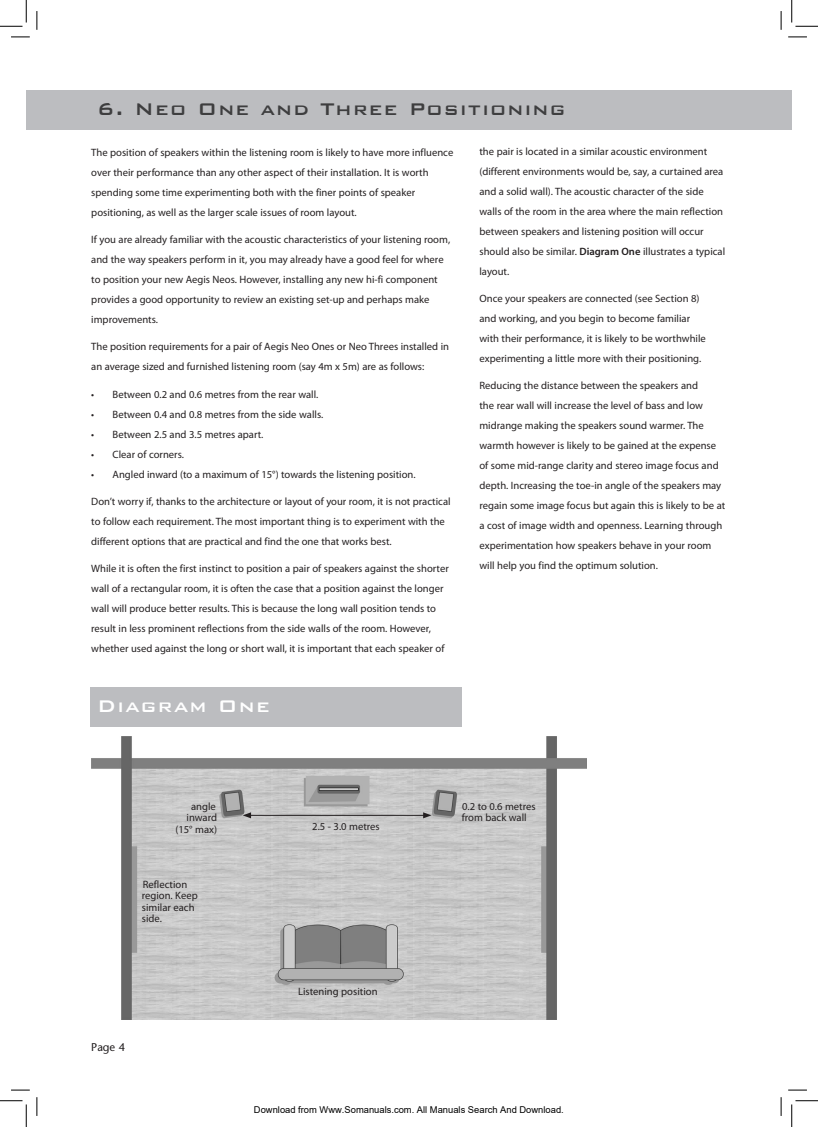
<style>
.page{position:relative;width:818px;height:1127px;background:#fff}
.page>*{position:absolute;margin:0;border:0;box-sizing:border-box;transform-origin:0 0}
.t1{font:500 22.5px "Bank Gothic";letter-spacing:.055em;color:#3e3e3f}
.t2{font:500 22.5px "Bank Gothic";letter-spacing:.055em;color:#fff}
.t3{font:11.25px "Stone Sans LT";color:#231f20}
.t4{font:10.62px/20px "Myriad Pro";color:#231f20}
.t5{font:9.38px "Arial";color:#000}
.s1{font-weight:600}
</style>
<div class="page">
<div style="left:26px;top:90px;width:755px;height:39px;background:#bcbdc0"></div>
<div style="left:781px;top:90px;width:11px;height:39px;background:#bcbdc0"></div>
<div style="left:90px;top:686px;width:372px;height:39px;background:#bcbdc0"></div>
<svg style="left:121px;top:1018px;width:436px;height:2px"></svg>
<img style="left:91px;top:736px;width:496px;height:282px">
<hr style="left:249px;top:814px;width:176px;height:1px;background:#231f20">
<svg style="left:243px;top:812px;width:8px;height:6px"></svg>
<svg style="left:423px;top:812px;width:8px;height:6px"></svg>
<svg style="left:11px;top:36px;width:19px;height:2px"></svg>
<svg style="left:788px;top:36px;width:19px;height:2px"></svg>
<svg style="left:11px;top:1089px;width:19px;height:1px"></svg>
<svg style="left:788px;top:1089px;width:19px;height:1px"></svg>
<svg style="left:36px;top:11px;width:2px;height:19px"></svg>
<svg style="left:36px;top:1097px;width:2px;height:18px"></svg>
<svg style="left:780px;top:11px;width:2px;height:19px"></svg>
<svg style="left:780px;top:1097px;width:2px;height:18px"></svg>
<svg style="left:0;top:0;width:27px;height:27px"></svg>
<svg style="left:0;top:1100px;width:27px;height:26px"></svg>
<svg style="left:791px;top:0;width:27px;height:27px"></svg>
<svg style="left:791px;top:1100px;width:27px;height:26px"></svg>
<h1 class="t1" style="left:97px;top:97px;width:470px">6. Neo One and Three Positioning</h1>
<p class="t4" style="left:91px;top:142px;width:363px">The position of speakers within the listening room is likely to have more influence over their performance than any other aspect of their installation. It is worth spending some time experimenting both with the finer points of speaker positioning, as well as the larger scale issues of room layout.</p>
<p class="t4" style="left:91px;top:229px;width:360px">If you are already familiar with the acoustic characteristics of your listening room, and the way speakers perform in it, you may already have a good feel for where to position your new Aegis Neos. However, installing any new hi-fi component provides a good opportunity to review an existing set-up and perhaps make improvements.</p>
<p class="t4" style="left:91px;top:336px;width:359px">The position requirements for a pair of Aegis Neo Ones or Neo Threes installed in an average sized and furnished listening room (say 4m x 5m) are as follows:</p>
<p class="t4" style="left:91px;top:383px;width:229px">• Between 0.2 and 0.6 metres from the rear wall.</p>
<p class="t4" style="left:91px;top:403px;width:233px">• Between 0.4 and 0.8 metres from the side walls.</p>
<p class="t4" style="left:91px;top:423px;width:174px">• Between 2.5 and 3.5 metres apart.</p>
<p class="t4" style="left:91px;top:443px;width:94px">• Clear of corners.</p>
<p class="t4" style="left:91px;top:463px;width:326px">• Angled inward (to a maximum of 15°) towards the listening position.</p>
<p class="t4" style="left:91px;top:491px;width:361px">Don’t worry if, thanks to the architecture or layout of your room, it is not practical to follow each requirement. The most important thing is to experiment with the different options that are practical and find the one that works best.</p>
<p class="t4" style="left:91px;top:558px;width:359px">While it is often the first instinct to position a pair of speakers against the shorter wall of a rectangular room, it is often the case that a position against the longer wall will produce better results. This is because the long wall position tends to result in less prominent reflections from the side walls of the room. However, whether used against the long or short wall, it is important that each speaker of</p>
<p class="t4" style="left:479px;top:141px;width:247px">the pair is located in a similar acoustic environment (different environments would be, say, a curtained area and a solid wall). The acoustic character of the side walls of the room in the area where the main reflection between speakers and listening position will occur should also be similar. <span class="s1">Diagram One</span> illustrates a typical layout.</p>
<p class="t4" style="left:479px;top:288px;width:228px">Once your speakers are connected (see Section 8) and working, and you begin to become familiar with their performance, it is likely to be worthwhile experimenting a little more with their positioning.</p>
<p class="t4" style="left:479px;top:375px;width:247px">Reducing the distance between the speakers and<br>the rear wall will increase the level of bass and low midrange making the speakers sound warmer. The warmth however is likely to be gained at the expense of some mid-range clarity and stereo image focus and depth. Increasing the toe-in angle of the speakers may regain some image focus but again this is likely to be at a cost of image width and openness. Learning through experimentation how speakers behave in your room will help you find the optimum solution.</p>
<h1 class="t2" style="left:97px;top:694px;width:174px">Diagram One</h1>
<p class="t4" style="left:175px;top:800px;width:43px;line-height:11.2px;text-align:right">angle inward (15° max)</p>
<p class="t4" style="left:142px;top:878px;width:57px;line-height:11.2px">Reflection region. Keep similar each side.</p>
<p class="t3" style="left:91px;top:1039px;width:26px">Page</p>
<p class="t4" style="left:312px;top:816px;width:69px">2.5 - 3.0 metres</p>
<p class="t4" style="left:298px;top:981px;width:81px">Listening position</p>
<p class="t4" style="left:462px;top:800px;width:75px;line-height:11.2px">0.2 to 0.6 metres from back wall</p>
<p class="t5" style="left:254px;top:1103px;width:311px">Download from Www.Somanuals.com. All Manuals Search And Download.</p>
</div>
